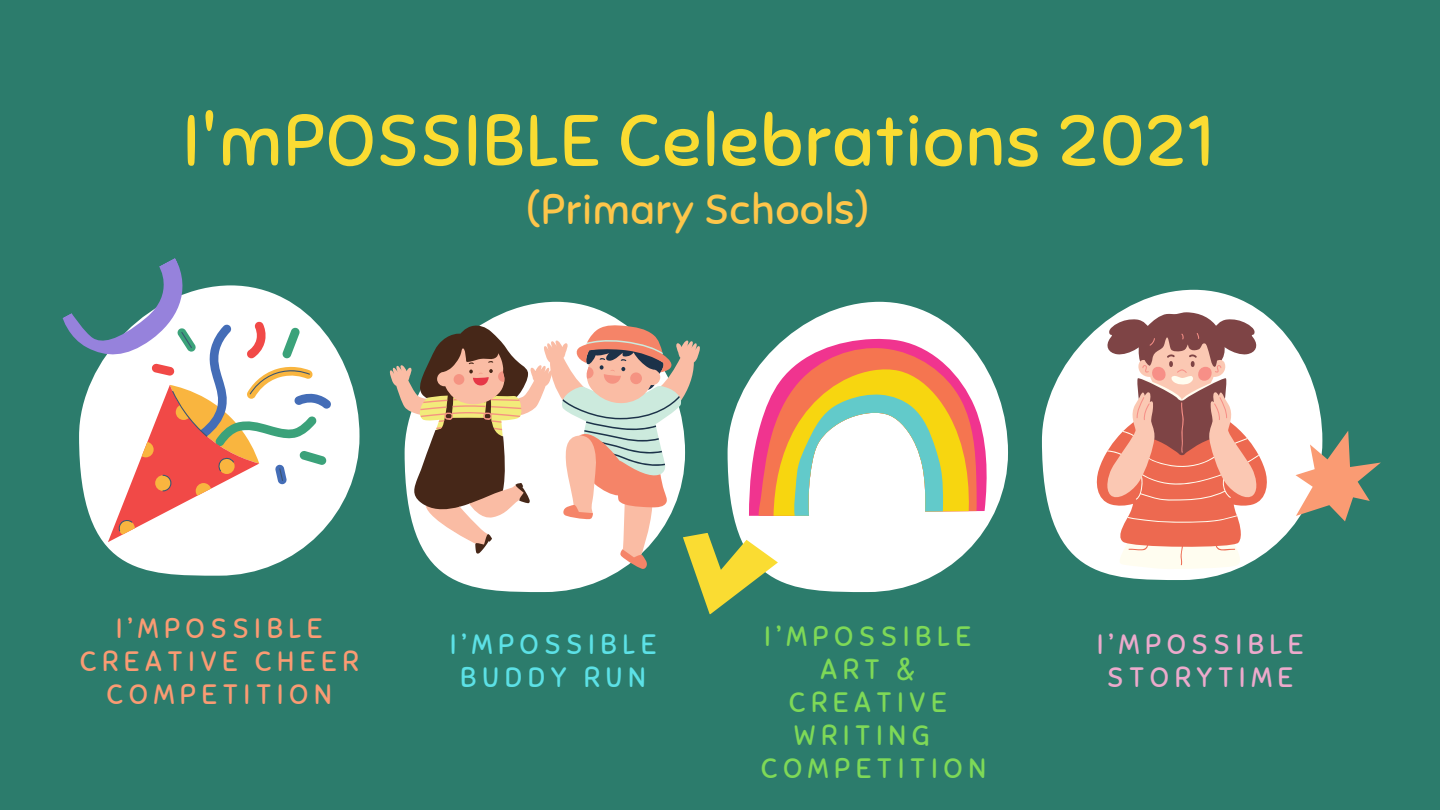
<style>
.page{position:relative;width:1440px;height:810px;background:#2c7c6c}
.page>*{position:absolute;margin:0;border:0;box-sizing:border-box;transform-origin:0 0}
.t1{font:72px "Sniglet";letter-spacing:.02em;color:#fadc32}
.t2{font:42px "Sniglet";letter-spacing:.02em;color:#fec64a}
.t3{font:28px "Sniglet";letter-spacing:.2em;color:#7ed957}
.t4{font:28px/33px "Sniglet";letter-spacing:.2em;color:#fa9b73;text-align:center}
.t5{font:28px/33px "Sniglet";letter-spacing:.2em;color:#ecaacc;text-align:center}
.t6{font:28px/33px "Sniglet";letter-spacing:.2em;color:#5ce1e6;text-align:center}
</style>
<div class="page">
<div style="left:79px;top:285px;width:281px;height:291px;background:#fff;border-radius:137px"></div>
<div style="left:405px;top:302px;width:280px;height:290px;background:#fff;border-radius:137px"></div>
<div style="left:728px;top:302px;width:280px;height:290px;background:#fff;border-radius:137px"></div>
<div style="left:1042px;top:290px;width:280px;height:290px;background:#fff;border-radius:137px"></div>
<svg style="left:1296px;top:431px;width:85px;height:90px"></svg>
<svg style="left:62px;top:258px;width:269px;height:284px"></svg>
<svg style="left:390px;top:324px;width:597px;height:291px"></svg>
<svg style="left:1097px;top:312px;width:170px;height:257px"></svg>
<p class="t1" style="left:182px;top:97px;width:1032px">I'mPOSSIBLE Celebrations 2021</p>
<p class="t2" style="left:526px;top:184px;width:344px">(Primary Schools)</p>
<p class="t4" style="left:80px;top:612px;width:280px">I’MPOSSIBLE<br>CREATIVE CHEER<br>COMPETITION</p>
<p class="t6" style="left:450px;top:628px;width:208px">I’MPOSSIBLE<br>BUDDY RUN</p>
<p class="t3" style="left:764px;top:619px;width:208px">I’MPOSSIBLE</p>
<p class="t3" style="left:821px;top:652px;width:96px">ART &amp;</p>
<p class="t3" style="left:789px;top:685px;width:160px">CREATIVE</p>
<p class="t3" style="left:794px;top:718px;width:137px">WRITING</p>
<p class="t3" style="left:761px;top:751px;width:227px">COMPETITION</p>
<p class="t5" style="left:1097px;top:628px;width:208px">I’MPOSSIBLE<br>STORYTIME</p>
</div>
